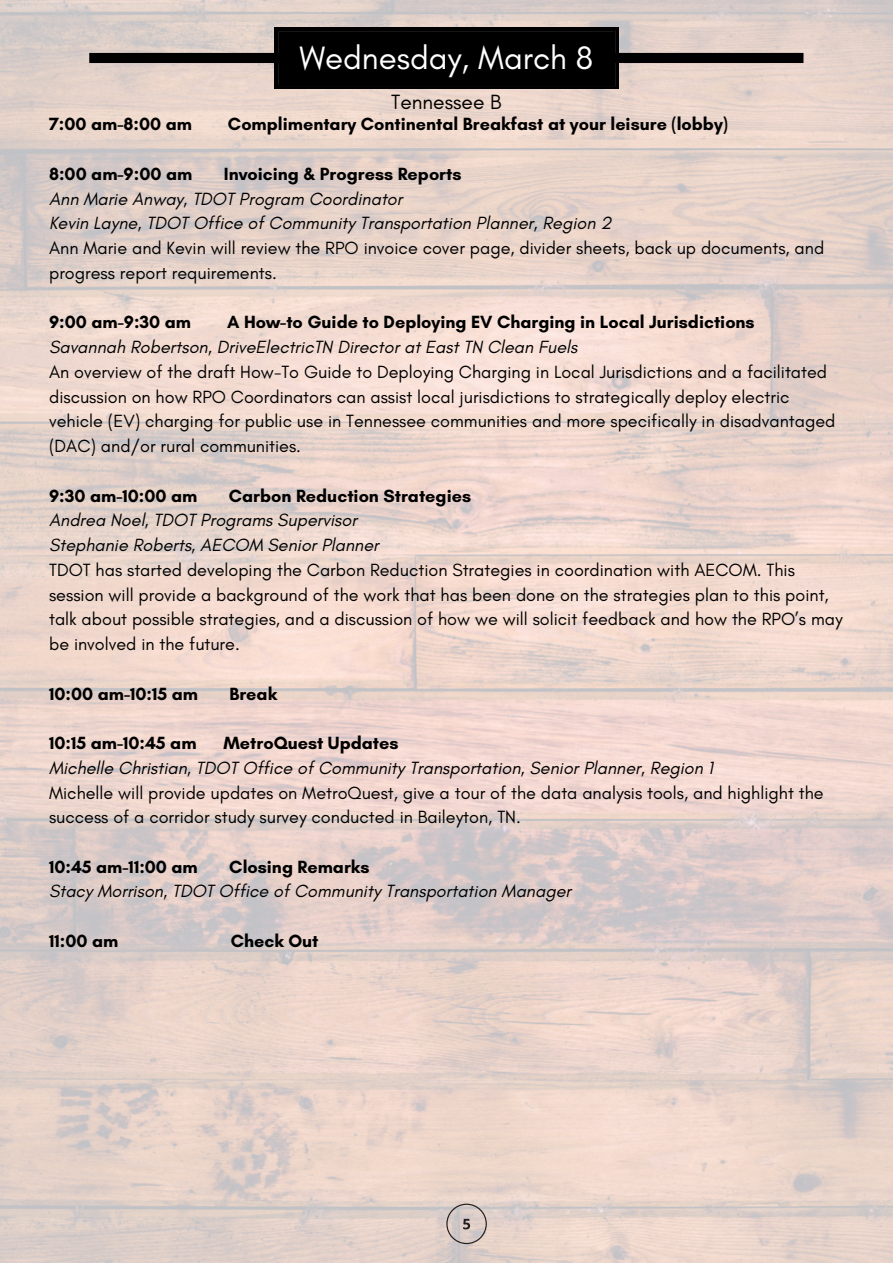
<style>
.page{position:relative;width:893px;height:1264px;background:#fff}
.page>*{position:absolute;margin:0;border:0;box-sizing:border-box;transform-origin:0 0}
.t1{font:33px "Glacial Indifference";color:#fff}
.t2{font:21px "Glacial Indifference";color:#000}
.t3{font:18px/24.8px "Glacial Indifference";color:#000}
.t4{font:italic 18px/24.8px "Glacial Indifference";color:#000}
.t5{font:700 18px "Glacial Indifference";color:#000}
</style>
<div class="page">
<img style="left:0;top:0;width:892px;height:1262px">
<div style="left:274px;top:27px;width:344px;height:62px;background:#000"></div>
<svg style="left:278px;top:31px;width:336px;height:54px"></svg>
<div style="left:89px;top:53px;width:714px;height:10px;background:#000"></div>
<svg style="left:446px;top:1203px;width:41px;height:41px"></svg>
<h1 class="t1" style="left:299px;top:37px;width:295px">Wednesday, March 8</h1>
<p class="t2" style="left:391px;top:89px;width:112px">Tennessee B</p>
<p class="t5" style="left:49px;top:113px;width:144px">7:00 am-8:00 am</p>
<p class="t5" style="left:228px;top:113px;width:501px">Complimentary Continental Breakfast at your leisure (lobby)</p>
<p class="t5" style="left:49px;top:163px;width:145px">8:00 am-9:00 am</p>
<p class="t5" style="left:224px;top:163px;width:239px">Invoicing &amp; Progress Reports</p>
<p class="t4" style="left:49px;top:186px;width:564px">Ann Marie Anway, TDOT Program Coordinator<br>Kevin Layne, TDOT Office of Community Transportation Planner, Region 2</p>
<p class="t3" style="left:49px;top:235px;width:776px">Ann Marie and Kevin will review the RPO invoice cover page, divider sheets, back up documents, and progress report requirements.</p>
<p class="t5" style="left:49px;top:311px;width:143px">9:00 am-9:30 am</p>
<p class="t5" style="left:227px;top:311px;width:529px">A How-to Guide to Deploying EV Charging in Local Jurisdictions</p>
<p class="t4" style="left:49px;top:334px;width:529px">Savannah Robertson, DriveElectricTN Director at East TN Clean Fuels</p>
<p class="t3" style="left:49px;top:359px;width:787px">An overview of the draft How-To Guide to Deploying Charging in Local Jurisdictions and a facilitated discussion on how RPO Coordinators can assist local jurisdictions to strategically deploy electric vehicle (EV) charging for public use in Tennessee communities and more specifically in disadvantaged (DAC) and/or rural communities.</p>
<p class="t5" style="left:49px;top:484px;width:150px">9:30 am-10:00 am</p>
<p class="t5" style="left:229px;top:484px;width:244px">Carbon Reduction Strategies</p>
<p class="t4" style="left:49px;top:507px;width:331px">Andrea Noel, TDOT Programs Supervisor<br>Stephanie Roberts, AECOM Senior Planner</p>
<p class="t3" style="left:49px;top:557px;width:795px">TDOT has started developing the Carbon Reduction Strategies in coordination with AECOM. This session will provide a background of the work that has been done on the strategies plan to this point, talk about possible strategies, and a discussion of how we will solicit feedback and how the RPO’s may be involved in the future.</p>
<p class="t5" style="left:49px;top:682px;width:150px">10:00 am-10:15 am</p>
<p class="t5" style="left:229px;top:682px;width:49px">Break</p>
<p class="t5" style="left:49px;top:732px;width:149px">10:15 am-10:45 am</p>
<p class="t5" style="left:223px;top:732px;width:176px">MetroQuest Updates</p>
<p class="t4" style="left:49px;top:755px;width:665px">Michelle Christian, TDOT Office of Community Transportation, Senior Planner, Region 1</p>
<p class="t3" style="left:49px;top:779px;width:776px">Michelle will provide updates on MetroQuest, give a tour of the data analysis tools, and highlight the success of a corridor study survey conducted in Baileyton, TN.</p>
<p class="t5" style="left:49px;top:855px;width:150px">10:45 am-11:00 am</p>
<p class="t5" style="left:229px;top:855px;width:142px">Closing Remarks</p>
<p class="t4" style="left:49px;top:878px;width:523px">Stacy Morrison, TDOT Office of Community Transportation Manager</p>
<p class="t5" style="left:49px;top:929px;width:71px">11:00 am</p>
<p class="t5" style="left:231px;top:929px;width:89px">Check Out</p>
</div>
